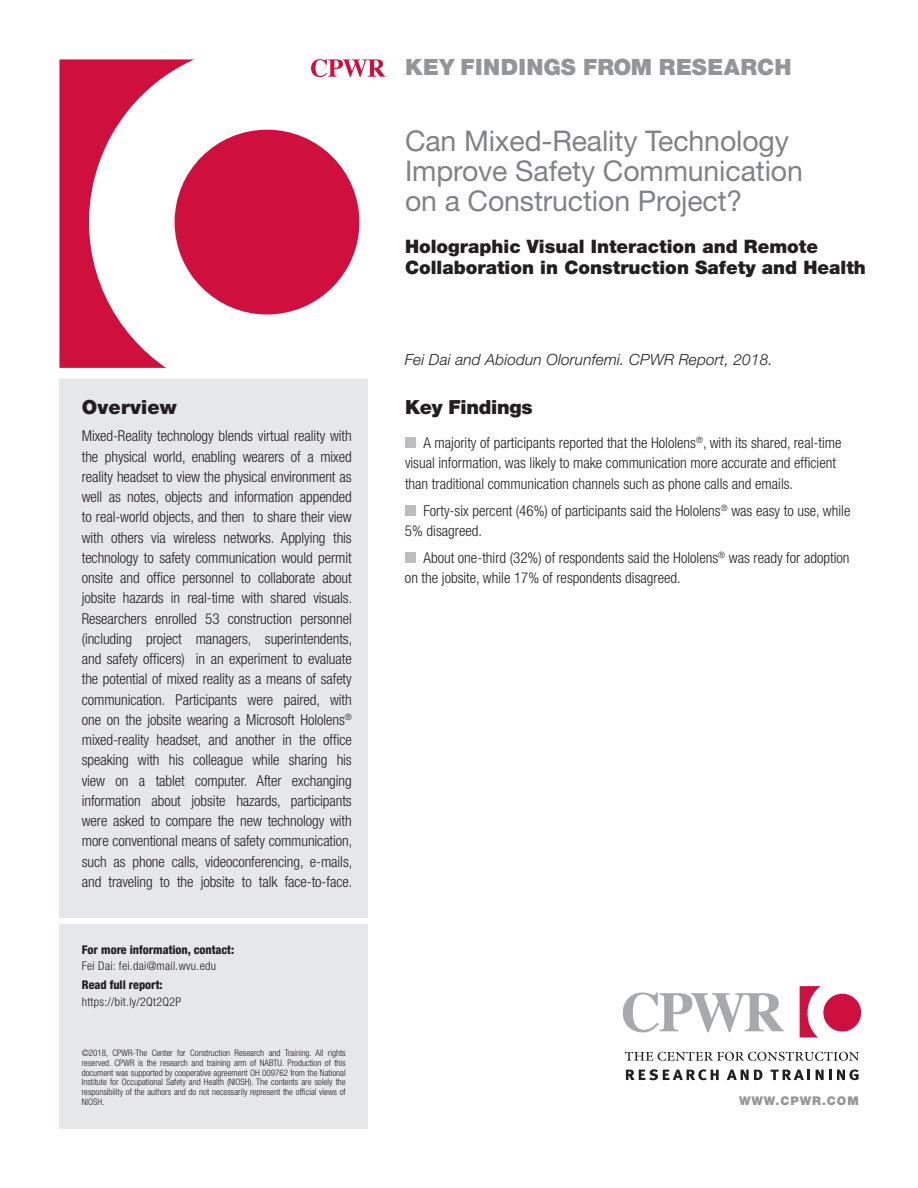
<style>
.page{position:relative;width:918px;height:1188px;background:#fff}
.page>*{position:absolute;margin:0;border:0;box-sizing:border-box;transform-origin:0 0}
._1__Description_Titl{font:28.5px/30px "Helvetica Neue LT Std";letter-spacing:-.005em;color:#808285}
.t1{font:900 22.5px "Helvetica Neue LT Std";letter-spacing:.025em;color:#939598}
._6__Key_Findings_Hea{font:900 19.5px "Helvetica Neue LT Std";letter-spacing:-.015em;color:#231f20}
._4__Overview_Heading{font:900 19.5px "Helvetica Neue LT Std";letter-spacing:.01em;color:#231f20}
._2__Title_of_Researc{font:900 18.6px "Helvetica Neue LT Std";color:#231f20}
._3__Author_s_line{font:italic 300 15.45px "Helvetica Neue LT Std";letter-spacing:.01em;color:#231f20}
._5__Overview_Body{font:300 condensed 15px/20.2px "Helvetica Neue LT Std";letter-spacing:-.005em;color:#231f20;text-align:justify}
._7__Key_Findings_Bod{font:300 condensed 15px/20.2px "Helvetica Neue LT Std";color:#231f20}
._9__Information_text{font:300 condensed 12px "Helvetica Neue LT Std";letter-spacing:.025em;color:#231f20}
._8__More_info_See_fu{font:800 condensed 12px "Helvetica Neue LT Std";color:#231f20}
._9__Information_text-2{font:800 condensed 12px "Helvetica Neue LT Std";color:#231f20}
.t2{font:900 12px "Helvetica Neue LT Std";letter-spacing:.075em;color:#939598}
._10__Copyright_text{font:300 condensed 9px/9.8px "Helvetica Neue LT Std";color:#231f20;text-align:justify}
</style>
<div class="page">
<svg style="left:59px;top:59px;width:135px;height:309px"></svg>
<div style="left:175px;top:130px;width:184px;height:184px;background:#cf0f3d;border-radius:50%"></div>
<div style="left:59px;top:373px;width:309px;height:756px;background:#e6e7e9"></div>
<div style="left:47px;top:918px;width:324px;height:6px;background:#fff"></div>
<div style="left:47px;top:368px;width:324px;height:10px;background:#fff"></div>
<svg style="left:311px;top:59px;width:74px;height:18px"></svg>
<svg style="left:625px;top:1052px;width:234px;height:9px"></svg>
<svg style="left:626px;top:1069px;width:93px;height:11px"></svg>
<svg style="left:727px;top:1070px;width:35px;height:10px"></svg>
<svg style="left:770px;top:1070px;width:40px;height:10px"></svg>
<svg style="left:816px;top:1069px;width:43px;height:11px"></svg>
<svg style="left:623px;top:992px;width:161px;height:40px"></svg>
<svg style="left:800px;top:986px;width:61px;height:51px"></svg>
<div style="left:405px;top:438px;width:10px;height:10px;background:#bcbdc0"></div>
<div style="left:405px;top:505px;width:10px;height:11px;background:#bcbdc0"></div>
<div style="left:405px;top:553px;width:10px;height:10px;background:#bcbdc0"></div>
<p class="_4__Overview_Heading" style="left:82px;top:396px;width:97px">Overview</p>
<p class="_5__Overview_Body" style="left:82px;top:426px;width:272px">Mixed-Reality technology blends virtual reality with the physical world, enabling wearers of a mixed reality headset to view the physical environment as well as notes, objects and information appended to real-world objects, and then to share their view with others via wireless networks. Applying this technology to safety communication would permit onsite and office personnel to collaborate about jobsite hazards in real-time with shared visuals.<br>Researchers enrolled 53 construction personnel (including project managers, superintendents, and safety officers) in an experiment to evaluate the potential of mixed reality as a means of safety communication. Participants were paired, with one on the jobsite wearing a Microsoft Hololens<sup>® </sup>mixed-reality headset, and another in the office speaking with his colleague while sharing his view on a tablet computer. After exchanging information about jobsite hazards, participants were asked to compare the new technology with more conventional means of safety communication, such as phone calls, videoconferencing, e-mails, and traveling to the jobsite to talk face-to-face.</p>
<p class="_8__More_info_See_fu" style="left:82px;top:942px;width:154px">For more information, contact:</p>
<p class="_9__Information_text" style="left:82px;top:959px;width:136px">Fei Dai: fei.dai@mail.wvu.edu</p>
<p class="_9__Information_text-2" style="left:82px;top:977px;width:82px">Read full report:</p>
<p class="_9__Information_text" style="left:82px;top:994px;width:101px">https://bit.ly/2Qt2Q2P</p>
<p class="_10__Copyright_text" style="left:82px;top:1048px;width:265px">©2018, CPWR-The Center for Construction Research and Training. All rights reserved. CPWR is the research and training arm of NABTU. Production of this document was supported by cooperative agreement OH 009762 from the National Institute for Occupational Safety and Health (NIOSH). The contents are solely the responsibility of the authors and do not necessarily represent the official views of NIOSH.</p>
<h2 class="t1" style="left:405px;top:54px;width:388px">KEY FINDINGS FROM RESEARCH</h2>
<p class="_1__Description_Titl" style="left:405px;top:125px;width:386px">Can Mixed-Reality Technology</p>
<p class="_1__Description_Titl" style="left:405px;top:155px;width:399px">Improve Safety Communication on a Construction Project?</p>
<p class="_2__Title_of_Researc" style="left:405px;top:235px;width:415px">Holographic Visual Interaction and Remote</p>
<p class="_2__Title_of_Researc" style="left:405px;top:256px;width:462px">Collaboration in Construction Safety and Health</p>
<p class="_3__Author_s_line" style="left:405px;top:351px;width:369px">Fei Dai and Abiodun Olorunfemi. CPWR Report, 2018.</p>
<p class="_6__Key_Findings_Hea" style="left:405px;top:396px;width:129px">Key Findings</p>
<p class="_7__Key_Findings_Bod" style="left:405px;top:432px;width:438px;text-indent:19px">A majority of participants reported that the Hololens<sup>®</sup>, with its shared, real-time visual information, was likely to make communication more accurate and efficient than traditional communication channels such as phone calls and emails.</p>
<p class="_7__Key_Findings_Bod" style="left:405px;top:500px;width:447px;text-indent:19px">Forty-six percent (46%) of participants said the Hololens<sup>®</sup> was easy to use, while<br>5% disagreed.</p>
<p class="_7__Key_Findings_Bod" style="left:405px;top:547px;width:446px;text-indent:19px">About one-third (32%) of respondents said the Hololens<sup>®</sup> was ready for adoption on the jobsite, while 17% of respondents disagreed.</p>
<p class="t2" style="left:739px;top:1094px;width:121px">WWW.CPWR.COM</p>
</div>
